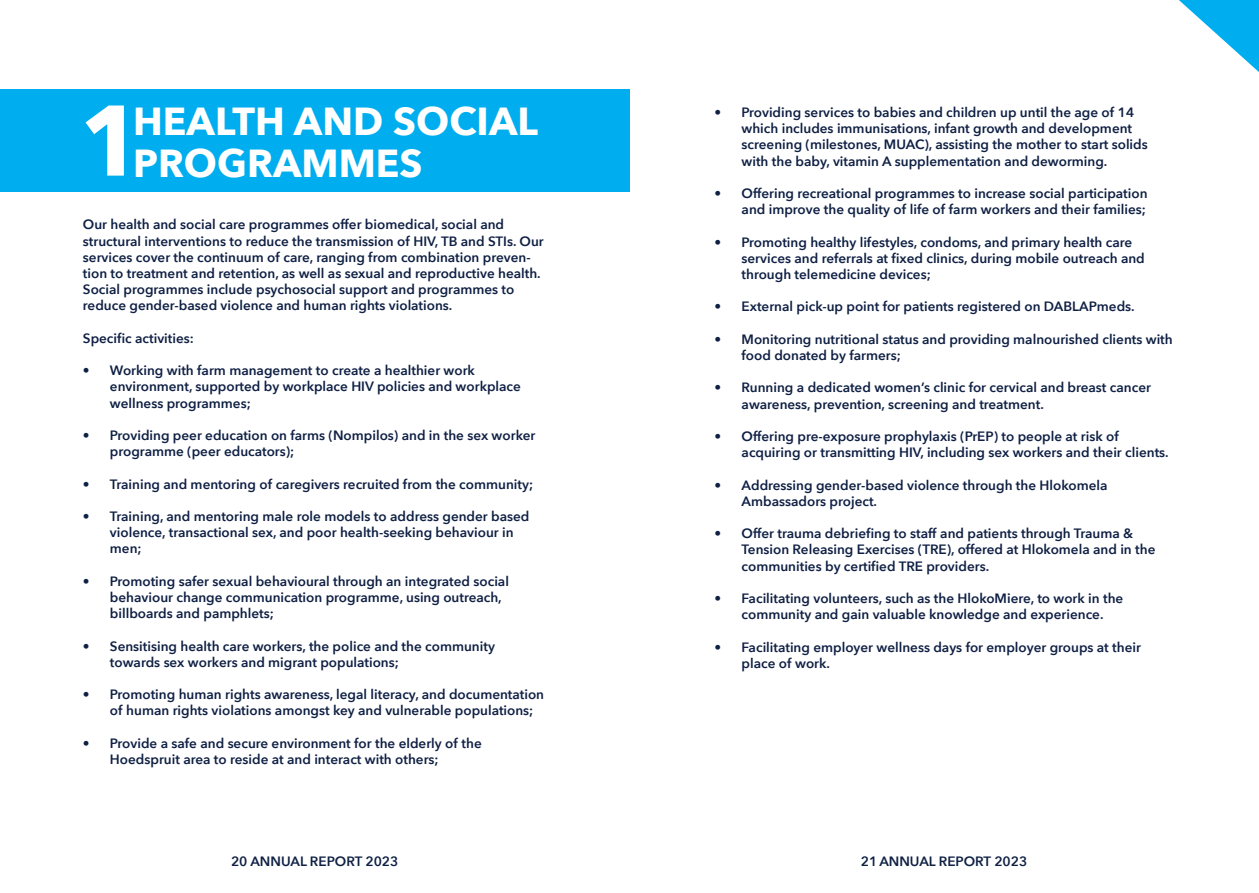
<style>
.page{position:relative;width:1259px;height:893px;background:#fff}
.page>*{position:absolute;margin:0;border:0;box-sizing:border-box;transform-origin:0 0}
.SubHeading{font:700 99px "Avenir Next";color:#fff}
.SubHeading-2{font:700 39px "Avenir Next";color:#fff}
.Body_Copy{font:600 13.5px/16.2px "Avenir Next";color:#0f2044}
</style>
<div class="page">
<div style="left:0;top:89px;width:629px;height:102px;background:#00aeef"></div>
<svg style="left:1179px;top:0;width:80px;height:72px"></svg>
<p class="SubHeading" style="left:79px;top:55px;width:65px">1</p>
<p class="SubHeading-2" style="left:133px;top:87px;width:406px">HEALTH AND SOCIAL</p>
<p class="SubHeading-2" style="left:133px;top:129px;width:291px">PROGRAMMES</p>
<p class="Body_Copy" style="left:83px;top:216px;width:462px">Our health and social care programmes offer biomedical, social and structural interventions to reduce the transmission of HIV, TB and STIs. Our services cover the continuum of care, ranging from combination preven&shy;tion to treatment and retention, as well as sexual and reproductive health.<br>Social programmes include psychosocial support and programmes to reduce gender-based violence and human rights violations.</p>
<p class="Body_Copy" style="left:83px;top:330px;width:112px">Specific activities:</p>
<p class="Body_Copy" style="left:110px;top:362px;width:412px;text-indent:-27px">• Working with farm management to create a healthier work environment, supported by workplace HIV policies and workplace wellness programmes;</p>
<p class="Body_Copy" style="left:110px;top:427px;width:427px;text-indent:-27px">• Providing peer education on farms (Nompilos) and in the sex worker programme (peer educators);</p>
<p class="Body_Copy" style="left:83px;top:475px;width:451px">• Training and mentoring of caregivers recruited from the community;</p>
<p class="Body_Copy" style="left:110px;top:508px;width:421px;text-indent:-27px">• Training, and mentoring male role models to address gender based violence, transactional sex, and poor health-seeking behaviour in men;</p>
<p class="Body_Copy" style="left:110px;top:573px;width:400px;text-indent:-27px">• Promoting safer sexual behavioural through an integrated social behaviour change communication programme, using outreach, billboards and pamphlets;</p>
<p class="Body_Copy" style="left:110px;top:637px;width:386px;text-indent:-27px">• Sensitising health care workers, the police and the community towards sex workers and migrant populations;</p>
<p class="Body_Copy" style="left:110px;top:686px;width:436px;text-indent:-27px">• Promoting human rights awareness, legal literacy, and documentation of human rights violations amongst key and vulnerable populations;</p>
<p class="Body_Copy" style="left:110px;top:735px;width:373px;text-indent:-27px">• Provide a safe and secure environment for the elderly of the<br>Hoedspruit area to reside at and interact with others;</p>
<p class="Body_Copy" style="left:741px;top:104px;width:408px;text-indent:-27px">• Providing services to babies and children up until the age of 14 which includes immunisations, infant growth and development screening (milestones, MUAC), assisting the mother to start solids with the baby, vitamin A supplementation and deworming.</p>
<p class="Body_Copy" style="left:714px;top:185px;width:434px;text-align:right">• Offering recreational programmes to increase social participation and improve the quality of life of farm workers and their families;</p>
<p class="Body_Copy" style="left:741px;top:233px;width:405px;text-indent:-27px">• Promoting healthy lifestyles, condoms, and primary health care services and referrals at fixed clinics, during mobile outreach and through telemedicine devices;</p>
<p class="Body_Copy" style="left:714px;top:298px;width:422px">• External pick-up point for patients registered on DABLAPmeds.</p>
<p class="Body_Copy" style="left:741px;top:331px;width:433px;text-indent:-27px">• Monitoring nutritional status and providing malnourished clients with food donated by farmers;</p>
<p class="Body_Copy" style="left:741px;top:379px;width:411px;text-indent:-27px">• Running a dedicated women’s clinic for cervical and breast cancer awareness, prevention, screening and treatment.</p>
<p class="Body_Copy" style="left:741px;top:428px;width:429px;text-indent:-27px">• Offering pre-exposure prophylaxis (PrEP) to people at risk of acquiring or transmitting HIV, including sex workers and their clients.</p>
<p class="Body_Copy" style="left:741px;top:476px;width:367px;text-indent:-27px">• Addressing gender-based violence through the Hlokomela<br>Ambassadors project.</p>
<p class="Body_Copy" style="left:741px;top:525px;width:415px;text-indent:-27px">• Offer trauma debriefing to staff and patients through Trauma &amp;<br>Tension Releasing Exercises (TRE), offered at Hlokomela and in the communities by certified TRE providers.</p>
<p class="Body_Copy" style="left:714px;top:590px;width:410px;text-align:center">• Facilitating volunteers, such as the HlokoMiere, to work in the community and gain valuable knowledge and experience.</p>
<p class="Body_Copy" style="left:741px;top:638px;width:401px;text-indent:-27px">• Facilitating employer wellness days for employer groups at their place of work.</p>
<p class="Body_Copy" style="left:231px;top:853px;width:169px">20 ANNUAL REPORT 2023</p>
<p class="Body_Copy" style="left:861px;top:853px;width:168px">21 ANNUAL REPORT 2023</p>
</div>
